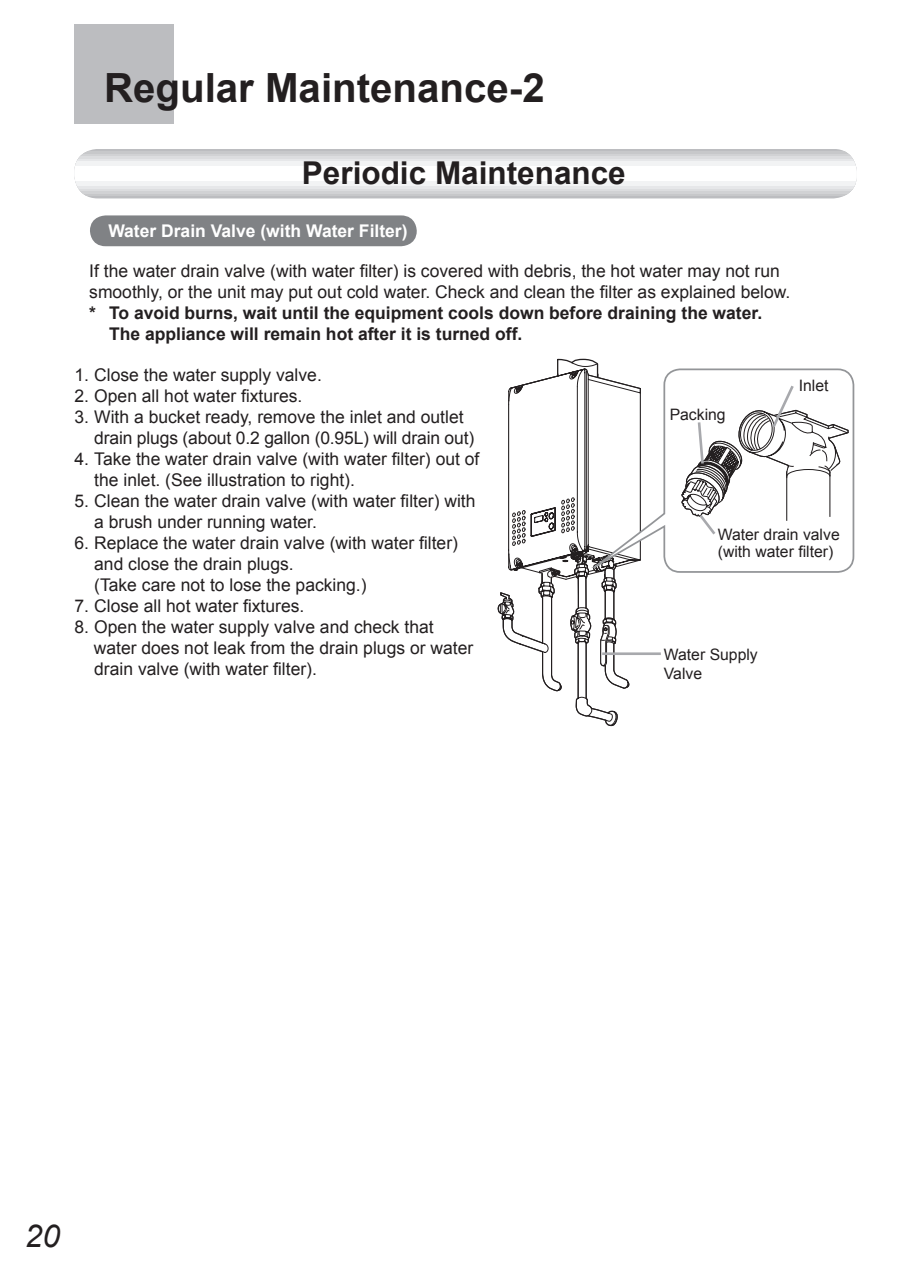
<style>
.page{position:relative;width:903px;height:1275px;background:#fff}
.page>*{position:absolute;margin:0;border:0;box-sizing:border-box;transform-origin:0 0}
.t1{font:700 40.25px "Arial";color:#231f20}
.t2{font:700 31.5px "Arial";color:#231f20}
.t3{font:italic 31.5px "Arial";color:#231f20}
.t4{font:17.5px/21px "Arial";color:#231f20}
.t5{font:700 17.5px/21px "Arial";color:#231f20}
.t6{font:700 17.5px "Arial";color:#fff}
.t7{font:15.75px/19.2px "Arial";color:#231f20}
</style>
<div class="page">
<div style="left:74px;top:25px;width:100px;height:99px;background:#bcbdc0"></div>
<svg style="left:498px;top:359px;width:132px;height:367px"></svg>
<svg style="left:592px;top:368px;width:263px;height:206px"></svg>
<div style="left:74px;top:149px;width:783px;height:49px;background:#bcbdc0;border-radius:24px"></div>
<svg style="left:78px;top:151px;width:776px;height:45px"></svg>
<div style="left:74px;top:159px;width:783px;height:29px;background:#e6e7e9"></div>
<div style="left:74px;top:161px;width:783px;height:25px;background:#f2f3f4"></div>
<div style="left:74px;top:166px;width:783px;height:15px;background:#fff"></div>
<div style="left:90px;top:215px;width:327px;height:31px;background:#808285;border-radius:16px"></div>
<hr style="left:602px;top:652px;width:59px;height:3px;background:#a8a9ad">
<svg style="left:681px;top:383px;width:167px;height:154px"></svg>
<h1 class="t1" style="left:104px;top:61px;width:442px">Regular Maintenance-2</h1>
<h2 class="t2" style="left:302px;top:153px;width:325px">Periodic Maintenance</h2>
<p class="t6" style="left:108px;top:219px;width:301px">Water Drain Valve (with Water Filter)</p>
<p class="t4" style="left:89px;top:260px;width:703px">If the water drain valve (with water filter) is covered with debris, the hot water may not run smoothly, or the unit may put out cold water. Check and clean the filter as explained below.</p>
<p class="t5" style="left:109px;top:303px;width:655px;text-indent:-20px">* To avoid burns, wait until the equipment cools down before draining the water.<br>The appliance will remain hot after it is turned off.</p>
<p class="t4" style="left:74px;top:364px;width:249px">1. Close the water supply valve.</p>
<p class="t4" style="left:74px;top:385px;width:230px">2. Open all hot water fixtures.</p>
<p class="t4" style="left:94px;top:406px;width:381px;text-indent:-20px">3. With a bucket ready, remove the inlet and outlet drain plugs (about 0.2 gallon (0.95L) will drain out)</p>
<p class="t4" style="left:94px;top:448px;width:387px;text-indent:-20px">4. Take the water drain valve (with water filter) out of the inlet. (See illustration to right).</p>
<p class="t4" style="left:94px;top:490px;width:383px;text-indent:-20px">5. Clean the water drain valve (with water filter) with a brush under running water.</p>
<p class="t4" style="left:94px;top:532px;width:365px;text-indent:-20px">6. Replace the water drain valve (with water filter) and close the drain plugs.<br>(Take care not to lose the packing.)</p>
<p class="t4" style="left:74px;top:595px;width:231px">7. Close all hot water fixtures.</p>
<p class="t4" style="left:94px;top:616px;width:381px;text-indent:-19px">8. Open the water supply valve and check that water does not leak from the drain plugs or water drain valve (with water filter).</p>
<p class="t7" style="left:670px;top:405px;width:58px">Packing</p>
<p class="t7" style="left:799px;top:376px;width:31px">Inlet</p>
<p class="t7" style="left:718px;top:525px;width:123px;line-height:17.5px">Water drain valve (with water filter)</p>
<p class="t7" style="left:664px;top:645px;width:95px">Water Supply<br>Valve</p>
<h2 class="t3" style="left:25px;top:1216px;width:37px">20</h2>
</div>
